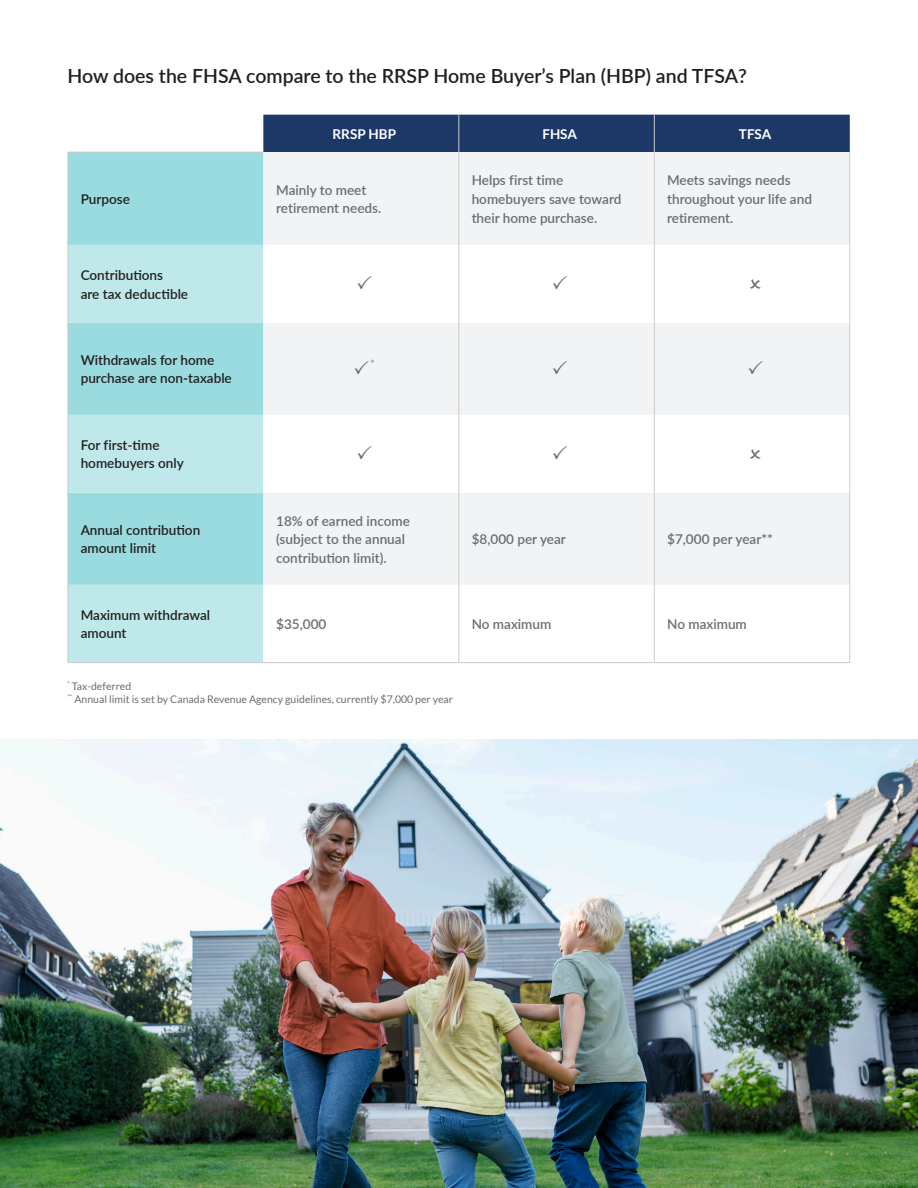
<style>
.page{position:relative;width:918px;height:1188px;background:#fff}
.page>*{position:absolute;margin:0;border:0;box-sizing:border-box;transform-origin:0 0}
.t1{font:600 19.5px "Lato";color:#231f20}
.t2{font:600 13.5px/18.6px "Lato";color:#6c6d70}
.t3{font:600 13.5px/18.6px "Lato";color:#231f20}
.t4{font:700 13.5px "Lato";color:#fff}
.t5{font:10.5px "Lato";color:#6c6d70}
.t6{font:300 10.05px "Futura Std";color:#6c6d70}
</style>
<div class="page">
<div style="left:263px;top:115px;width:587px;height:37px;background:#1b3866"></div>
<div style="left:69px;top:153px;width:194px;height:92px;background:#99dbde"></div>
<div style="left:263px;top:152px;width:586px;height:433px;background:#f2f3f4"></div>
<svg style="left:69px;top:245px;width:194px;height:417px;background:#aee2e4"></svg>
<svg style="left:263px;top:245px;width:586px;height:248px"></svg>
<hr style="left:459px;top:115px;width:1px;height:37px;background:#cbcbcb">
<hr style="left:654px;top:115px;width:1px;height:37px;background:#cbcbcb">
<hr style="left:459px;top:152px;width:1px;height:93px;background:#cbcbcb">
<hr style="left:654px;top:152px;width:1px;height:93px;background:#cbcbcb">
<hr style="left:459px;top:245px;width:1px;height:78px;background:#cbcbcb">
<hr style="left:654px;top:245px;width:1px;height:78px;background:#cbcbcb">
<hr style="left:459px;top:323px;width:1px;height:92px;background:#cbcbcb">
<hr style="left:654px;top:323px;width:1px;height:92px;background:#cbcbcb">
<hr style="left:459px;top:415px;width:1px;height:78px;background:#cbcbcb">
<hr style="left:654px;top:415px;width:1px;height:78px;background:#cbcbcb">
<hr style="left:459px;top:493px;width:1px;height:92px;background:#cbcbcb">
<hr style="left:654px;top:493px;width:1px;height:92px;background:#cbcbcb">
<hr style="left:459px;top:585px;width:1px;height:77px;background:#cbcbcb">
<hr style="left:654px;top:585px;width:1px;height:77px;background:#cbcbcb">
<hr style="left:68px;top:152px;width:1px;height:93px;background:#cbcbcb">
<hr style="left:849px;top:152px;width:1px;height:93px;background:#cbcbcb">
<hr style="left:68px;top:245px;width:1px;height:78px;background:#cbcbcb">
<hr style="left:849px;top:245px;width:1px;height:78px;background:#cbcbcb">
<hr style="left:68px;top:323px;width:1px;height:92px;background:#cbcbcb">
<hr style="left:849px;top:323px;width:1px;height:92px;background:#cbcbcb">
<hr style="left:68px;top:415px;width:1px;height:78px;background:#cbcbcb">
<hr style="left:849px;top:415px;width:1px;height:78px;background:#cbcbcb">
<hr style="left:68px;top:493px;width:1px;height:92px;background:#cbcbcb">
<hr style="left:849px;top:493px;width:1px;height:92px;background:#cbcbcb">
<hr style="left:68px;top:585px;width:1px;height:77px;background:#cbcbcb">
<hr style="left:849px;top:585px;width:1px;height:77px;background:#cbcbcb">
<hr style="left:68px;top:662px;width:195px;height:1px;background:#cbcbcb">
<hr style="left:263px;top:662px;width:196px;height:1px;background:#cbcbcb">
<hr style="left:459px;top:662px;width:195px;height:1px;background:#cbcbcb">
<hr style="left:654px;top:662px;width:196px;height:1px;background:#cbcbcb">
<hr style="left:68px;top:152px;width:195px;height:1px;background:#cbcbcb">
<img style="left:0;top:740px;width:918px;height:448px">
<svg style="left:358px;top:275px;width:14px;height:14px"></svg>
<svg style="left:553px;top:275px;width:14px;height:14px"></svg>
<svg style="left:750px;top:279px;width:11px;height:10px"></svg>
<svg style="left:355px;top:360px;width:14px;height:14px"></svg>
<svg style="left:553px;top:360px;width:14px;height:14px"></svg>
<svg style="left:749px;top:360px;width:14px;height:14px"></svg>
<svg style="left:358px;top:445px;width:14px;height:14px"></svg>
<svg style="left:553px;top:445px;width:14px;height:14px"></svg>
<svg style="left:750px;top:449px;width:11px;height:10px"></svg>
<h3 class="t1" style="left:68px;top:62px;width:681px">How does the FHSA compare to the RRSP Home Buyer’s Plan (HBP) and TFSA?</h3>
<p class="t4" style="left:332px;top:126px;width:65px">RRSP HBP</p>
<p class="t4" style="left:542px;top:126px;width:36px">FHSA</p>
<p class="t4" style="left:739px;top:126px;width:34px">TFSA</p>
<p class="t3" style="left:81px;top:189px;width:51px">Purpose</p>
<p class="t2" style="left:276px;top:180px;width:107px">Mainly to meet retirement needs.</p>
<p class="t2" style="left:472px;top:171px;width:151px">Helps first time homebuyers save toward their home purchase.</p>
<p class="t2" style="left:667px;top:171px;width:146px">Meets savings needs throughout your life and retirement.</p>
<p class="t3" style="left:81px;top:265px;width:109px">Contributions<br>are tax deductible</p>
<p class="t3" style="left:81px;top:350px;width:153px">Withdrawals for home purchase are non-taxable</p>
<p class="t6" style="left:369px;top:357px;width:8px">*</p>
<p class="t3" style="left:81px;top:435px;width:105px">For first-time homebuyers only</p>
<p class="t3" style="left:81px;top:520px;width:121px">Annual contribution amount limit</p>
<p class="t2" style="left:276px;top:511px;width:135px">18% of earned income (subject to the annual contribution limit).</p>
<p class="t2" style="left:472px;top:529px;width:96px">$8,000 per year</p>
<p class="t2" style="left:667px;top:529px;width:107px">$7,000 per year**</p>
<p class="t3" style="left:81px;top:605px;width:131px">Maximum withdrawal amount</p>
<p class="t2" style="left:276px;top:614px;width:52px">$35,000</p>
<p class="t2" style="left:472px;top:614px;width:81px">No maximum</p>
<p class="t2" style="left:667px;top:614px;width:81px">No maximum</p>
<p class="t5" style="left:68px;top:680px;width:65px"><sup>*</sup> Tax-deferred</p>
<p class="t5" style="left:68px;top:693px;width:387px"><sup>**</sup> Annual limit is set by Canada Revenue Agency guidelines, currently $7,000 per year</p>
</div>
